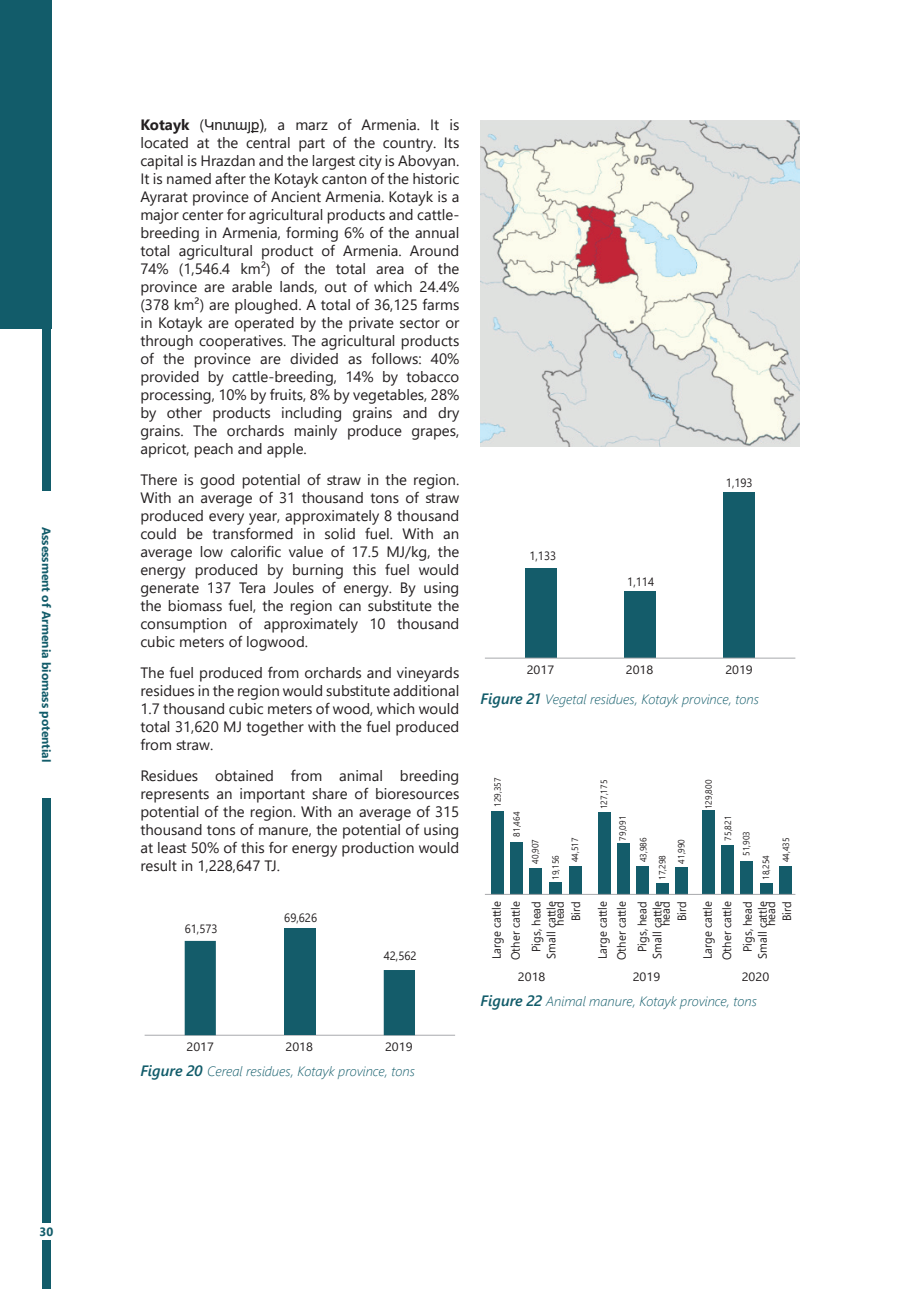
<style>
.page{position:relative;width:906px;height:1289px;background:#fff}
.page>*{position:absolute;margin:0;border:0;box-sizing:border-box;transform-origin:0 0}
.t1{font:15px/18px "Segoe UI";color:#231f20;text-align:justify}
.t2{font:italic 300 13.5px "Segoe UI";color:#125c6a}
.t3{font:12px/19px "Segoe UI";color:#231f20;text-align:center;scale:.94 1}
.t4{font:700 12px "Segoe UI";color:#125c6a}
.t5{font:12px "Segoe UI";color:#231f20;scale:1.06 1}
.t6{font:9px/19.4px "Segoe UI";color:#231f20;scale:.94 1}
.s1{font-weight:700}
.s2{font-family:"Arial"}
.s3{font-weight:600;font-size:15px}
</style>
<div class="page">
<div style="left:42px;top:0;width:9px;height:1288px;background:#125c6a"></div>
<div style="left:0;top:0;width:51px;height:328px;background:#125c6a"></div>
<div style="left:36px;top:491px;width:21px;height:306px;background:#fff"></div>
<div style="left:27px;top:1223px;width:39px;height:17px;background:#fff"></div>
<hr style="left:145px;top:1034px;width:310px;height:1px;background:#a8a9ad">
<div style="left:284px;top:928px;width:31px;height:107px;background:#145c6a"></div>
<svg style="left:185px;top:940px;width:230px;height:95px"></svg>
<div style="left:724px;top:493px;width:31px;height:165px;background:#145c6a"></div>
<div style="left:624px;top:591px;width:31px;height:67px;background:#145c6a"></div>
<div style="left:525px;top:568px;width:31px;height:90px;background:#145c6a"></div>
<hr style="left:485px;top:657px;width:310px;height:1px;background:#a8a9ad">
<div style="left:779px;top:865px;width:12px;height:29px;background:#145c6a"></div>
<div style="left:759px;top:882px;width:13px;height:12px;background:#145c6a"></div>
<div style="left:740px;top:860px;width:13px;height:34px;background:#145c6a"></div>
<div style="left:721px;top:845px;width:13px;height:49px;background:#145c6a"></div>
<div style="left:702px;top:810px;width:12px;height:84px;background:#145c6a"></div>
<div style="left:675px;top:867px;width:12px;height:27px;background:#145c6a"></div>
<div style="left:655px;top:883px;width:13px;height:11px;background:#145c6a"></div>
<div style="left:636px;top:866px;width:13px;height:28px;background:#145c6a"></div>
<div style="left:617px;top:843px;width:13px;height:51px;background:#145c6a"></div>
<div style="left:598px;top:812px;width:12px;height:82px;background:#145c6a"></div>
<div style="left:569px;top:865px;width:13px;height:29px;background:#145c6a"></div>
<div style="left:548px;top:882px;width:13px;height:12px;background:#145c6a"></div>
<div style="left:529px;top:868px;width:13px;height:26px;background:#145c6a"></div>
<div style="left:510px;top:841px;width:13px;height:53px;background:#145c6a"></div>
<div style="left:491px;top:810px;width:12px;height:84px;background:#145c6a"></div>
<hr style="left:485px;top:894px;width:310px;height:1px;background:#a8a9ad">
<img style="left:481px;top:120px;width:318px;height:326px">
<p class="t4" style="left:58px;top:526px;width:237px;rotate:90deg">Assessment of Armenia biomass potential</p>
<p class="t4" style="left:58px;top:609px;width:72px;rotate:90deg">Introduction</p>
<p class="t4" style="left:40px;top:1220px;width:15px">30</p>
<p class="t1" style="left:140px;top:114px;width:320px"><span class="s1">Kotayk</span> (<span class="s2">Կոտայք)</span>, a marz of Armenia. It is located at the central part of the country. Its capital is Hrazdan and the largest city is Abovyan.<br>It is named after the Kotayk canton of the historic Ayrarat province of Ancient Armenia. Kotayk is a major center for agricultural products and cattle&shy;breeding in Armenia, forming 6% of the annual total agricultural product of Armenia. Around 74% (1,546.4 km²) of the total area of the province are arable lands, out of which 24.4% (378 km²) are ploughed. A total of 36,125 farms in Kotayk are operated by the private sector or through cooperatives. The agricultural products of the province are divided as follows: 40% provided by cattle-breeding, 14% by tobacco processing, 10% by fruits, 8% by vegetables, 28% by other products including grains and dry grains. The orchards mainly produce grapes, apricot, peach and apple.</p>
<p class="t1" style="left:140px;top:469px;width:320px">There is good potential of straw in the region.<br>With an average of 31 thousand tons of straw produced every year, approximately 8 thousand could be transformed in solid fuel. With an average low calorific value of 17.5 MJ/kg, the energy produced by burning this fuel would generate 137 Tera Joules of energy. By using the biomass fuel, the region can substitute the consumption of approximately 10 thousand cubic meters of logwood.</p>
<p class="t1" style="left:140px;top:662px;width:320px">The fuel produced from orchards and vineyards residues in the region would substitute additional 1.7 thousand cubic meters of wood, which would total 31,620 MJ together with the fuel produced from straw.</p>
<p class="t1" style="left:140px;top:765px;width:320px">Residues obtained from animal breeding represents an important share of bioresources potential of the region. With an average of 315 thousand tons of manure, the potential of using at least 50% of this for energy production would result in 1,228,647 TJ.</p>
<p class="t3" style="left:185px;top:918px;width:36px">61,573</p>
<p class="t3" style="left:284px;top:907px;width:36px">69,626</p>
<p class="t3" style="left:384px;top:945px;width:36px">42,562</p>
<p class="t5" style="left:186px;top:1035px;width:27px">2017</p>
<p class="t5" style="left:285px;top:1035px;width:27px">2018</p>
<p class="t5" style="left:385px;top:1035px;width:27px">2019</p>
<p class="t2" style="left:140px;top:1057px;width:276px"><span class="s3">Figure 20</span> Cereal residues, Kotayk province, tons</p>
<p class="t3" style="left:529px;top:545px;width:30px">1,133</p>
<p class="t3" style="left:627px;top:571px;width:30px">1,114</p>
<p class="t3" style="left:726px;top:472px;width:30px">1,193</p>
<p class="t5" style="left:527px;top:658px;width:27px">2017</p>
<p class="t5" style="left:626px;top:658px;width:27px">2018</p>
<p class="t5" style="left:725px;top:658px;width:27px">2019</p>
<p class="t2" style="left:480px;top:686px;width:280px"><span class="s3">Figure 21</span> Vegetal residues, Kotayk province, tons</p>
<p class="t6" style="left:487px;top:806px;width:33px;rotate:-90deg">129,357</p>
<p class="t6" style="left:506px;top:836px;width:28px;rotate:-90deg">81,464</p>
<p class="t6" style="left:525px;top:863px;width:28px;rotate:-90deg">40,907</p>
<p class="t6" style="left:545px;top:862px;width:28px;text-indent:-17px;rotate:-90deg">19,156<br>44,517</p>
<p class="t6" style="left:593px;top:809px;width:33px;rotate:-90deg">127,175</p>
<p class="t6" style="left:612px;top:840px;width:28px;rotate:-90deg">79,091</p>
<p class="t6" style="left:633px;top:879px;width:46px;text-indent:17px;rotate:-90deg">43,986<br>17,298</p>
<p class="t6" style="left:671px;top:863px;width:28px;rotate:-90deg">41,990</p>
<p class="t6" style="left:698px;top:809px;width:33px;rotate:-90deg">129,800</p>
<p class="t6" style="left:718px;top:855px;width:44px;line-height:18.5px;text-indent:15px;rotate:-90deg">75,821<br>51,903</p>
<p class="t6" style="left:755px;top:879px;width:28px;rotate:-90deg">18,254</p>
<p class="t6" style="left:775px;top:862px;width:28px;rotate:-90deg">44,435</p>
<p class="t3" style="left:486px;top:960px;width:64px;text-align:left;rotate:-90deg">Large cattle<br>Other cattle</p>
<p class="t3" style="left:528px;top:958px;width:62px;line-height:15px;rotate:-90deg">Pigs, head<br>Small cattle</p>
<p class="t3" style="left:550px;top:925px;width:28px;line-height:16.2px;rotate:-90deg">head<br>Bird</p>
<p class="t3" style="left:592px;top:960px;width:64px;text-align:left;rotate:-90deg">Large cattle<br>Other cattle</p>
<p class="t3" style="left:633px;top:958px;width:62px;line-height:15px;rotate:-90deg">Pigs, head<br>Small cattle</p>
<p class="t3" style="left:656px;top:925px;width:28px;line-height:16.2px;rotate:-90deg">head<br>Bird</p>
<p class="t3" style="left:697px;top:960px;width:64px;text-align:left;rotate:-90deg">Large cattle<br>Other cattle</p>
<p class="t3" style="left:739px;top:958px;width:62px;line-height:15px;rotate:-90deg">Pigs, head<br>Small cattle</p>
<p class="t3" style="left:761px;top:925px;width:28px;line-height:16.2px;rotate:-90deg">head<br>Bird</p>
<p class="t5" style="left:518px;top:965px;width:27px">2018</p>
<p class="t5" style="left:633px;top:965px;width:27px">2019</p>
<p class="t5" style="left:742px;top:965px;width:27px">2020</p>
<p class="t2" style="left:480px;top:988px;width:278px"><span class="s3">Figure 22</span> Animal manure, Kotayk province, tons</p>
</div>
